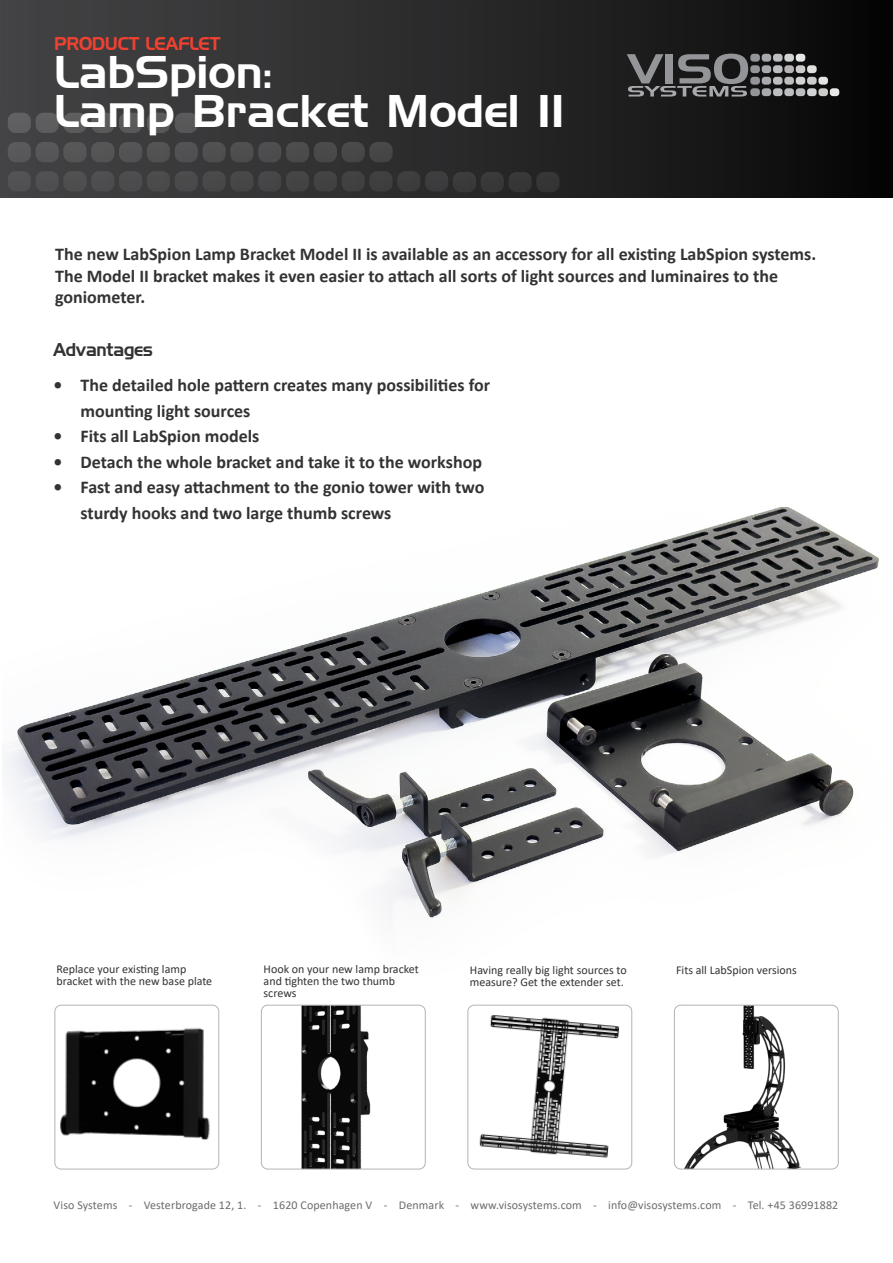
<style>
.page{position:relative;width:893px;height:1263px;background:#fff}
.page>*{position:absolute;margin:0;border:0;box-sizing:border-box;transform-origin:0 0}
.t1{font:44.55px/39px "Handel Gothic BT";color:#fff}
.t2{font:700 18px/25.5px "Calibri";color:#333334}
.t3{font:18px "Handel Gothic BT";letter-spacing:-.015em;color:#f14130;scale:.95 1}
.t4{font:18px "Handel Gothic BT";letter-spacing:-.015em;color:#333334;scale:.95 1}
.t5{font:12px/12px "Calibri";color:#333334}
.t6{font:12px "Calibri";letter-spacing:.01em;color:#6c6c6c}
</style>
<div class="page">
<img style="left:5px;top:507px;width:874px;height:564px">
<div style="left:0;top:0;width:893px;height:198px;background:linear-gradient(to right,#474648,#090909)"></div>
<svg style="left:627px;top:54px;width:121px;height:43px;background:#525355"></svg>
<div style="left:750px;top:88px;width:10px;height:8px;background:#939598;border-radius:3px"></div>
<div style="left:762px;top:88px;width:9px;height:8px;background:#a7a9ac;border-radius:3px"></div>
<div style="left:773px;top:88px;width:10px;height:8px;background:#bcbec0;border-radius:3px"></div>
<div style="left:784px;top:88px;width:10px;height:8px;background:#bcbec0;border-radius:3px"></div>
<div style="left:796px;top:88px;width:9px;height:8px;background:#bcbec0;border-radius:3px"></div>
<div style="left:807px;top:88px;width:10px;height:8px;background:#d1d3d4;border-radius:3px"></div>
<div style="left:818px;top:88px;width:10px;height:8px;background:#cdcccb;border-radius:3px"></div>
<div style="left:830px;top:88px;width:9px;height:8px;background:#e8e7e5;border-radius:3px"></div>
<div style="left:750px;top:77px;width:10px;height:8px;background:#939598;border-radius:3px"></div>
<div style="left:762px;top:77px;width:9px;height:8px;background:#a7a9ac;border-radius:3px"></div>
<div style="left:773px;top:77px;width:10px;height:8px;background:#bcbec0;border-radius:3px"></div>
<div style="left:784px;top:77px;width:10px;height:8px;background:#bcbec0;border-radius:3px"></div>
<div style="left:796px;top:77px;width:9px;height:8px;background:#d1d3d4;border-radius:3px"></div>
<div style="left:807px;top:77px;width:10px;height:8px;background:#cdcccb;border-radius:3px"></div>
<div style="left:818px;top:77px;width:10px;height:8px;background:#e5e4e2;border-radius:3px"></div>
<div style="left:750px;top:65px;width:10px;height:8px;background:#939598;border-radius:3px"></div>
<div style="left:762px;top:65px;width:9px;height:8px;background:#a7a9ac;border-radius:3px"></div>
<div style="left:773px;top:65px;width:10px;height:8px;background:#bcbec0;border-radius:3px"></div>
<div style="left:784px;top:65px;width:10px;height:8px;background:#b5b3b3;border-radius:3px"></div>
<div style="left:796px;top:65px;width:9px;height:8px;background:#cdcccb;border-radius:3px"></div>
<div style="left:807px;top:65px;width:10px;height:8px;background:#e0e0df;border-radius:3px"></div>
<div style="left:750px;top:54px;width:10px;height:8px;background:#939598;border-radius:3px"></div>
<div style="left:762px;top:54px;width:9px;height:8px;background:#a7a9ac;border-radius:3px"></div>
<div style="left:773px;top:54px;width:10px;height:8px;background:#bcbec0;border-radius:3px"></div>
<div style="left:784px;top:54px;width:10px;height:8px;background:#d1d3d4;border-radius:3px"></div>
<div style="left:796px;top:54px;width:9px;height:8px;background:#e6e7e8;border-radius:3px"></div>
<svg style="left:2px;top:170px;width:890px;height:28px;background:#222122"></svg>
<div style="left:8px;top:113px;width:23px;height:20px;background:#5f5f61;border-radius:8px"></div>
<div style="left:36px;top:113px;width:23px;height:20px;background:#5d5d5e;border-radius:8px"></div>
<div style="left:63px;top:113px;width:24px;height:20px;background:#5d5c5d;border-radius:8px"></div>
<div style="left:91px;top:113px;width:23px;height:20px;background:#5c5b5d;border-radius:8px"></div>
<div style="left:119px;top:113px;width:23px;height:20px;background:#5a5a5b;border-radius:8px"></div>
<div style="left:147px;top:113px;width:23px;height:20px;background:#59595a;border-radius:8px"></div>
<div style="left:175px;top:113px;width:23px;height:20px;background:#585759;border-radius:8px"></div>
<div style="left:8px;top:171px;width:23px;height:20px;background:#525153;border-radius:8px"></div>
<div style="left:36px;top:171px;width:23px;height:20px;background:#4f4f51;border-radius:8px"></div>
<div style="left:63px;top:171px;width:24px;height:20px;background:#4e4e4f;border-radius:8px"></div>
<div style="left:91px;top:171px;width:23px;height:20px;background:#4d4c4e;border-radius:8px"></div>
<div style="left:119px;top:171px;width:23px;height:20px;background:#4c4c4d;border-radius:8px"></div>
<div style="left:147px;top:171px;width:23px;height:20px;background:#4b4b4c;border-radius:8px"></div>
<div style="left:175px;top:171px;width:23px;height:20px;background:#4a494b;border-radius:8px"></div>
<div style="left:203px;top:171px;width:23px;height:20px;background:#484849;border-radius:8px"></div>
<div style="left:230px;top:171px;width:23px;height:20px;background:#474648;border-radius:8px"></div>
<div style="left:453px;top:172px;width:23px;height:20px;background:#3a3a3b;border-radius:8px"></div>
<div style="left:258px;top:171px;width:23px;height:20px;background:#454546;border-radius:8px"></div>
<div style="left:481px;top:172px;width:23px;height:20px;background:#383839;border-radius:8px"></div>
<div style="left:286px;top:171px;width:23px;height:20px;background:#444445;border-radius:8px"></div>
<div style="left:508px;top:172px;width:24px;height:20px;background:#363637;border-radius:8px"></div>
<div style="left:314px;top:171px;width:23px;height:20px;background:#424243;border-radius:8px"></div>
<div style="left:536px;top:172px;width:23px;height:20px;background:#353536;border-radius:8px"></div>
<div style="left:342px;top:171px;width:23px;height:20px;background:#414141;border-radius:8px"></div>
<div style="left:369px;top:171px;width:24px;height:20px;background:#3f3f40;border-radius:8px"></div>
<div style="left:397px;top:171px;width:23px;height:20px;background:#3d3d3e;border-radius:8px"></div>
<div style="left:425px;top:171px;width:23px;height:20px;background:#3c3b3d;border-radius:8px"></div>
<div style="left:8px;top:142px;width:23px;height:20px;background:#58585a;border-radius:8px"></div>
<div style="left:36px;top:142px;width:23px;height:20px;background:#575658;border-radius:8px"></div>
<div style="left:63px;top:142px;width:24px;height:20px;background:#565557;border-radius:8px"></div>
<div style="left:91px;top:142px;width:23px;height:20px;background:#545455;border-radius:8px"></div>
<div style="left:119px;top:142px;width:23px;height:20px;background:#535354;border-radius:8px"></div>
<div style="left:147px;top:142px;width:23px;height:20px;background:#525253;border-radius:8px"></div>
<div style="left:175px;top:142px;width:23px;height:20px;background:#515052;border-radius:8px"></div>
<div style="left:203px;top:142px;width:23px;height:20px;background:#505050;border-radius:8px"></div>
<div style="left:230px;top:142px;width:23px;height:20px;background:#4e4e4f;border-radius:8px"></div>
<div style="left:258px;top:142px;width:23px;height:20px;background:#4d4c4e;border-radius:8px"></div>
<div style="left:286px;top:142px;width:23px;height:20px;background:#4b4b4c;border-radius:8px"></div>
<div style="left:314px;top:142px;width:23px;height:20px;background:#4a4a4a;border-radius:8px"></div>
<div style="left:342px;top:142px;width:23px;height:20px;background:#484849;border-radius:8px"></div>
<div style="left:369px;top:142px;width:24px;height:20px;background:#464647;border-radius:8px"></div>
<img style="left:468px;top:1005px;width:164px;height:164px">
<div style="left:467px;top:1005px;width:165px;height:164px;border:1px solid #b1b4b6;border-radius:6px"></div>
<img style="left:674px;top:1005px;width:164px;height:164px">
<div style="left:674px;top:1005px;width:165px;height:164px;border:1px solid #b1b4b6;border-radius:6px"></div>
<img style="left:261px;top:1005px;width:164px;height:164px">
<div style="left:261px;top:1005px;width:165px;height:164px;border:1px solid #b1b4b6;border-radius:6px"></div>
<img style="left:55px;top:1005px;width:164px;height:164px">
<div style="left:54px;top:1005px;width:165px;height:164px;border:1px solid #b1b4b6;border-radius:6px"></div>
<p class="t3" style="left:54px;top:32px;width:177px">PRODUCT LEAFLET</p>
<h1 class="t1" style="left:54px;top:52px;width:512px">LabSpion:<br>Lamp Bracket Model II</h1>
<p class="t2" style="left:55px;top:243px;width:763px;line-height:21.6px">The new LabSpion Lamp Bracket Model II is available as an accessory for all existing LabSpion systems.<br>The Model II bracket makes it even easier to attach all sorts of light sources and luminaires to the goniometer.</p>
<p class="t4" style="left:54px;top:339px;width:106px">Advantages</p>
<p class="t2" style="left:81px;top:372px;width:411px;text-indent:-27px">• The detailed hole pattern creates many possibilities for mounting light sources</p>
<p class="t2" style="left:54px;top:423px;width:207px">• Fits all LabSpion models</p>
<p class="t2" style="left:54px;top:449px;width:430px">• Detach the whole bracket and take it to the workshop</p>
<p class="t2" style="left:81px;top:474px;width:405px;text-indent:-27px">• Fast and easy attachment to the gonio tower with two sturdy hooks and two large thumb screws</p>
<p class="t5" style="left:57px;top:963px;width:157px">Replace your existing lamp bracket with the new base plate</p>
<p class="t5" style="left:676px;top:963px;width:122px">Fits all LabSpion versions</p>
<p class="t5" style="left:264px;top:963px;width:157px">Hook on your new lamp bracket and tighten the two thumb screws</p>
<p class="t5" style="left:470px;top:963px;width:158px">Having really big light sources to measure? Get the extender set.</p>
<p class="t6" style="left:54px;top:1197px;width:786px">Viso Systems - Vesterbrogade 12, 1. - 1620 Copenhagen V - Denmark - www.visosystems.com - info@visosystems.com - Tel. +45 36991882</p>
</div>
